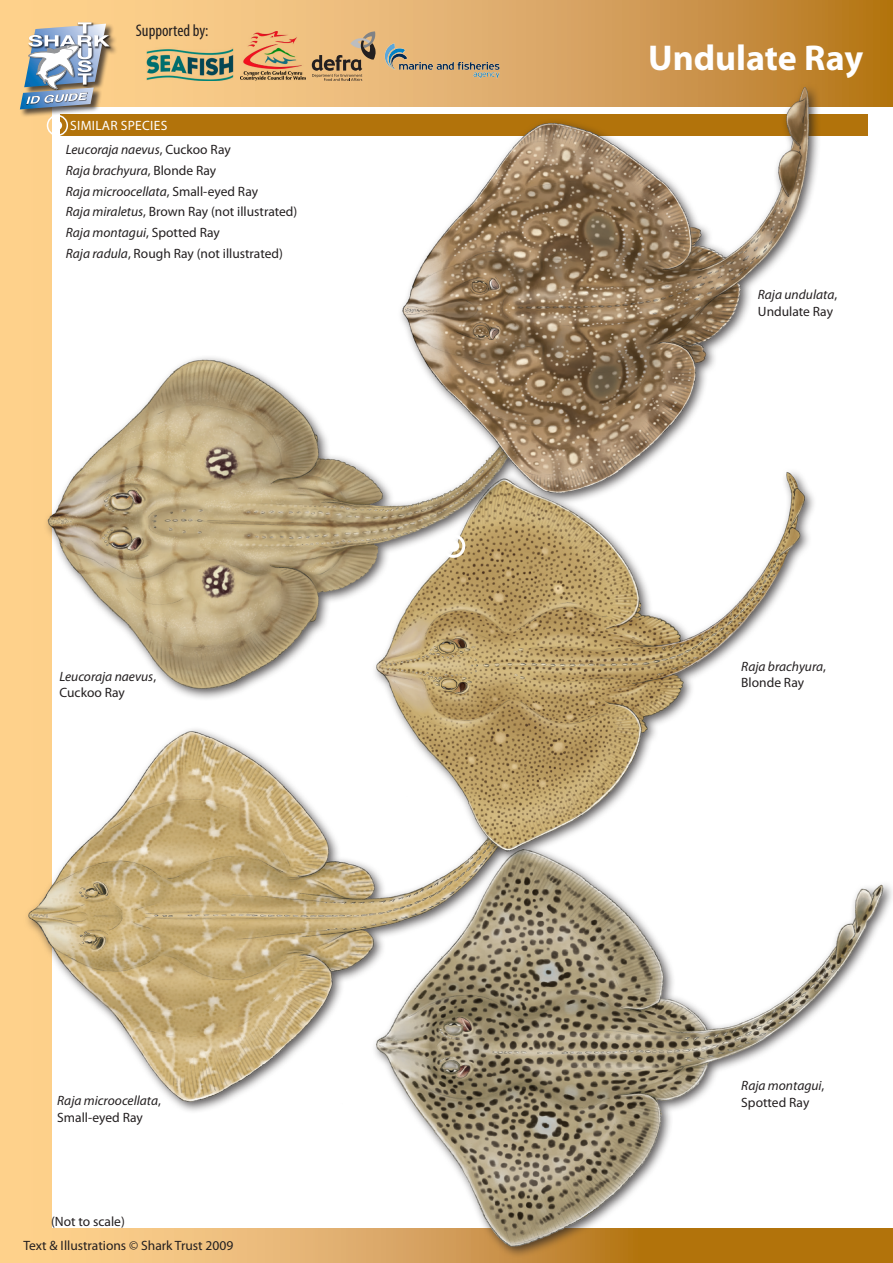
<style>
.page{position:relative;width:893px;height:1263px;background:#fff}
.page>*{position:absolute;margin:0;border:0;box-sizing:border-box;transform-origin:0 0}
.Species_header_back{font:700 36px "Myriad Pro";color:#fff}
.Body_text{font:condensed 16.8px "Myriad Pro";color:#231f20}
.Labels{font:italic 13.5px/16.5px "Myriad Pro";color:#231f20}
.Body_text-2{font:italic 13.5px "Myriad Pro";color:#231f20}
.Body_text-3{font:13.5px "Myriad Pro";color:#231f20}
.Labels-2{font:13.5px "Myriad Pro";color:#231f20}
.Headers{font:13.5px "Myriad Pro";letter-spacing:.02em;color:#fff}
.s1{font-style:normal}
.s2{font-style:italic}
</style>
<div class="page">
<svg style="left:51px;top:0;width:842px;height:82px;background:#d8a35b"></svg>
<svg style="left:51px;top:1258px;width:842px;height:5px;background:#d09949"></svg>
<div style="left:0;top:0;width:51px;height:1263px;background:#fed18b"></div>
<div style="left:24px;top:21px;width:94px;height:77px;background:#231f20;opacity:.75"></div>
<img style="left:110px;top:34px;width:2px;height:15px">
<img style="left:77px;top:21px;width:17px;height:1px">
<div style="left:19px;top:87px;width:82px;height:31px;background:#231f20;opacity:.75"></div>
<img style="left:20px;top:22px;width:90px;height:87px">
<img style="left:23px;top:82px;width:870px;height:1176px">
<div style="left:442px;top:534px;width:23px;height:24px;border:3px solid #fff;border-radius:50%"></div>
<div style="left:448px;top:541px;width:10px;height:10px;background:#fff;border-radius:50%"></div>
<div style="left:448px;top:540px;width:11px;height:12px;border:2px solid #fff;border-radius:50%"></div>
<img style="left:147px;top:48px;width:87px;height:33px">
<svg style="left:312px;top:31px;width:64px;height:50px;background:#c49f6f"></svg>
<img style="left:240px;top:31px;width:65px;height:50px">
<img style="left:382px;top:40px;width:122px;height:41px">
<p class="Body_text" style="left:136px;top:20px;width:74px">Supported by:</p>
<p class="Headers" style="left:70px;top:117px;width:99px">SIMILAR SPECIES</p>
<p class="Body_text-2" style="left:66px;top:141px;width:166px">Leucoraja naevus<span class="s1">, Cuckoo Ray</span></p>
<p class="Body_text-2" style="left:66px;top:162px;width:152px">Raja brachyura<span class="s1">, Blonde Ray</span></p>
<p class="Body_text-2" style="left:66px;top:183px;width:194px">Raja microocellata<span class="s1">, Small-eyed Ray</span></p>
<p class="Body_text-3" style="left:66px;top:203px;width:233px"><span class="s2">Raja miraletus</span>, Brown Ray (not illustrated)</p>
<p class="Body_text-2" style="left:66px;top:224px;width:156px">Raja montagui<span class="s1">, Spotted Ray</span></p>
<p class="Body_text-3" style="left:66px;top:245px;width:219px"><span class="s2">Raja radula</span>, Rough Ray (not illustrated)</p>
<p class="Species_header_back" style="left:648px;top:34px;width:217px">Undulate Ray</p>
<p class="Labels" style="left:758px;top:286px;width:81px">Raja undulata<span class="s1">,<br>Undulate Ray</span></p>
<p class="Labels" style="left:60px;top:668px;width:98px">Leucoraja naevus<span class="s1">,<br>Cuckoo Ray</span></p>
<p class="Labels" style="left:741px;top:658px;width:86px">Raja brachyura<span class="s1">,<br>Blonde Ray</span></p>
<p class="Labels" style="left:57px;top:1092px;width:105px">Raja microocellata<span class="s1">,<br>Small-eyed Ray</span></p>
<p class="Labels-2" style="left:51px;top:1213px;width:75px">(Not to scale)</p>
<p class="Labels-2" style="left:23px;top:1237px;width:211px">Text &amp; Illustrations © Shark Trust 2009</p>
<p class="Labels" style="left:741px;top:1077px;width:85px">Raja montagui<span class="s1">,<br>Spotted Ray</span></p>
</div>
